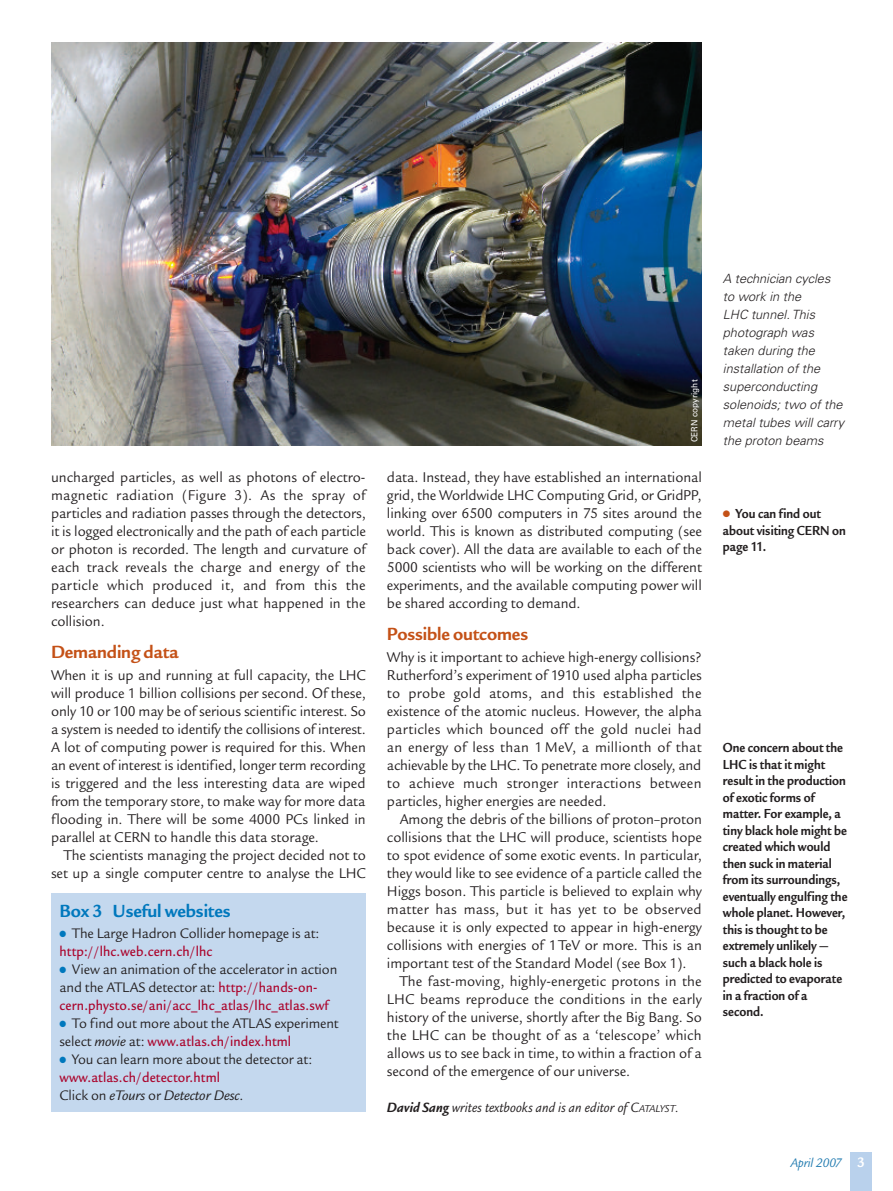
<style>
.page{position:relative;width:893px;height:1191px;background:#fff}
.page>*{position:absolute;margin:0;border:0;box-sizing:border-box;transform-origin:0 0}
.t1{font:700 19.2px "Legacy San ITC";letter-spacing:-.005em;color:#c45117;scale:.96 1}
.t2{font:700 19.2px "Legacy San ITC";letter-spacing:-.005em;color:#0078bd;scale:.96 1}
.t3{font:15.3px/18px "Legacy San ITC";letter-spacing:-.005em;color:#231f20;text-align:justify;scale:.95 1}
.t4{font:15px/18px "Legacy San ITC";letter-spacing:-.01em;color:#231f20;scale:.95 1}
.t5{font:500 15px/18px "Legacy San ITC";letter-spacing:.01em;color:#ab062e;scale:.9 1}
.t6{font:italic 14.7px "Legacy San ITC";letter-spacing:.005em;color:#231f20;scale:.95 1}
.t7{font:700 14.25px/16.5px "Legacy San ITC";color:#231f20;scale:.88 1}
.t8{font:italic 13.5px "Legacy San ITC";letter-spacing:-.005em;color:#217bb0;scale:.95 1}
.t9{font:italic 300 12.75px/18px "Univers";color:#231f20}
.t10{font:8.7px "Univers";letter-spacing:.005em;color:#fff;scale:.96 1}
.s1{color:#0078bd}
.s2{font-weight:500;color:#ab062e}
.s3{font-weight:400;color:#231f20}
.s4{font-style:italic}
.s5{font-weight:700}
.s6{font-size:10.95px}
.s7{color:#c45117}
.s8{font-weight:700;font-style:normal;font-size:15px;color:#fff}
</style>
<div class="page">
<div style="left:850px;top:1152px;width:22px;height:39px;background:#b9d1ec"></div>
<div style="left:51px;top:893px;width:315px;height:219px;background:#c4d8ee"></div>
<img style="left:51px;top:43px;width:651px;height:402px">
<p class="t3" style="left:51px;top:467px;width:333px">uncharged particles, as well as photons of electro&shy;magnetic radiation (Figure 3). As the spray of particles and radiation passes through the detectors, it is logged electronically and the path of each particle or photon is recorded. The length and curvature of each track reveals the charge and energy of the particle which produced it, and from this the researchers can deduce just what happened in the collision.</p>
<p class="t1" style="left:51px;top:640px;width:134px">Demanding data</p>
<p class="t3" style="left:51px;top:665px;width:333px">When it is up and running at full capacity, the LHC will produce 1 billion collisions per second. Of these, only 10 or 100 may be of serious scientific interest. So a system is needed to identify the collisions of interest.<br>A lot of computing power is required for this. When an event of interest is identified, longer term recording is triggered and the less interesting data are wiped from the temporary store, to make way for more data flooding in. There will be some 4000 PCs linked in parallel at CERN to handle this data storage.</p>
<p class="t3" style="left:51px;top:845px;width:333px;text-align:right">The scientists managing the project decided not to set up a single computer centre to analyse the LHC</p>
<p class="t2" style="left:60px;top:898px;width:180px">Box 3 Useful websites</p>
<p class="t4" style="left:60px;top:924px;width:275px"><span class="s1">●</span> The Large Hadron Collider homepage is at: <span class="s2">http://lhc.web.cern.ch/lhc</span></p>
<p class="t5" style="left:60px;top:960px;width:310px"><span class="s1">●</span> <span class="s3">View an animation of the accelerator in action and the ATLAS detector at:</span> http://hands-on&shy;cern.physto.se/ani/acc_lhc_atlas/lhc_atlas.swf</p>
<p class="t4" style="left:60px;top:1014px;width:295px"><span class="s1">●</span> To find out more about the ATLAS experiment select <span class="s4">movie</span> at: <span class="s2">www.atlas.ch/index.html</span></p>
<p class="t4" style="left:60px;top:1050px;width:268px"><span class="s1">●</span> You can learn more about the detector at: <span class="s2">www.atlas.ch/detector.html<br></span>Click on <span class="s4">eTours</span> or <span class="s4">Detector Desc</span>.</p>
<p class="t10" style="left:691px;top:442px;width:67px;rotate:-90deg">CERN copyright</p>
<p class="t3" style="left:387px;top:467px;width:333px">data. Instead, they have established an international grid, the Worldwide LHC Computing Grid, or GridPP, linking over 6500 computers in 75 sites around the world. This is known as distributed computing (see back cover). All the data are available to each of the 5000 scientists who will be working on the different experiments, and the available computing power will be shared according to demand.</p>
<p class="t1" style="left:387px;top:622px;width:149px">Possible outcomes</p>
<p class="t3" style="left:387px;top:647px;width:333px">Why is it important to achieve high-energy collisions?<br>Rutherford’s experiment of 1910 used alpha particles to probe gold atoms, and this established the existence of the atomic nucleus. However, the alpha particles which bounced off the gold nuclei had an energy of less than 1 MeV, a millionth of that achievable by the LHC. To penetrate more closely, and to achieve much stronger interactions between particles, higher energies are needed.</p>
<p class="t3" style="left:387px;top:809px;width:333px;text-indent:13px">Among the debris of the billions of proton–proton collisions that the LHC will produce, scientists hope to spot evidence of some exotic events. In particular, they would like to see evidence of a particle called the Higgs boson. This particle is believed to explain why matter has mass, but it has yet to be observed because it is only expected to appear in high-energy collisions with energies of 1 TeV or more. This is an important test of the Standard Model (see Box 1).</p>
<p class="t3" style="left:387px;top:971px;width:333px;text-indent:13px">The fast-moving, highly-energetic protons in the LHC beams reproduce the conditions in the early history of the universe, shortly after the Big Bang. So the LHC can be thought of as a ‘telescope’ which allows us to see back in time, to within a fraction of a second of the emergence of our universe.</p>
<p class="t6" style="left:387px;top:1098px;width:309px"><span class="s5">David Sang</span> writes textbooks and is an editor of C<span class="s6">ATALYST</span>.</p>
<p class="t9" style="left:723px;top:271px;width:123px">A technician cycles to work in the<br>LHC tunnel. This photograph was taken during the installation of the superconducting solenoids; two of the metal tubes will carry the proton beams</p>
<p class="t7" style="left:723px;top:505px;width:141px"><span class="s7">●</span> You can find out about visiting CERN on page 11.</p>
<p class="t7" style="left:723px;top:739px;width:143px">One concern about the<br>LHC is that it might result in the production of exotic forms of matter. For example, a tiny black hole might be created which would then suck in material from its surroundings, eventually engulfing the whole planet. However, this is thought to be extremely unlikely — such a black hole is predicted to evaporate in a fraction of a second.</p>
<p class="t8" style="left:790px;top:1154px;width:80px">April 2007 <span class="s8">3</span></p>
</div>
